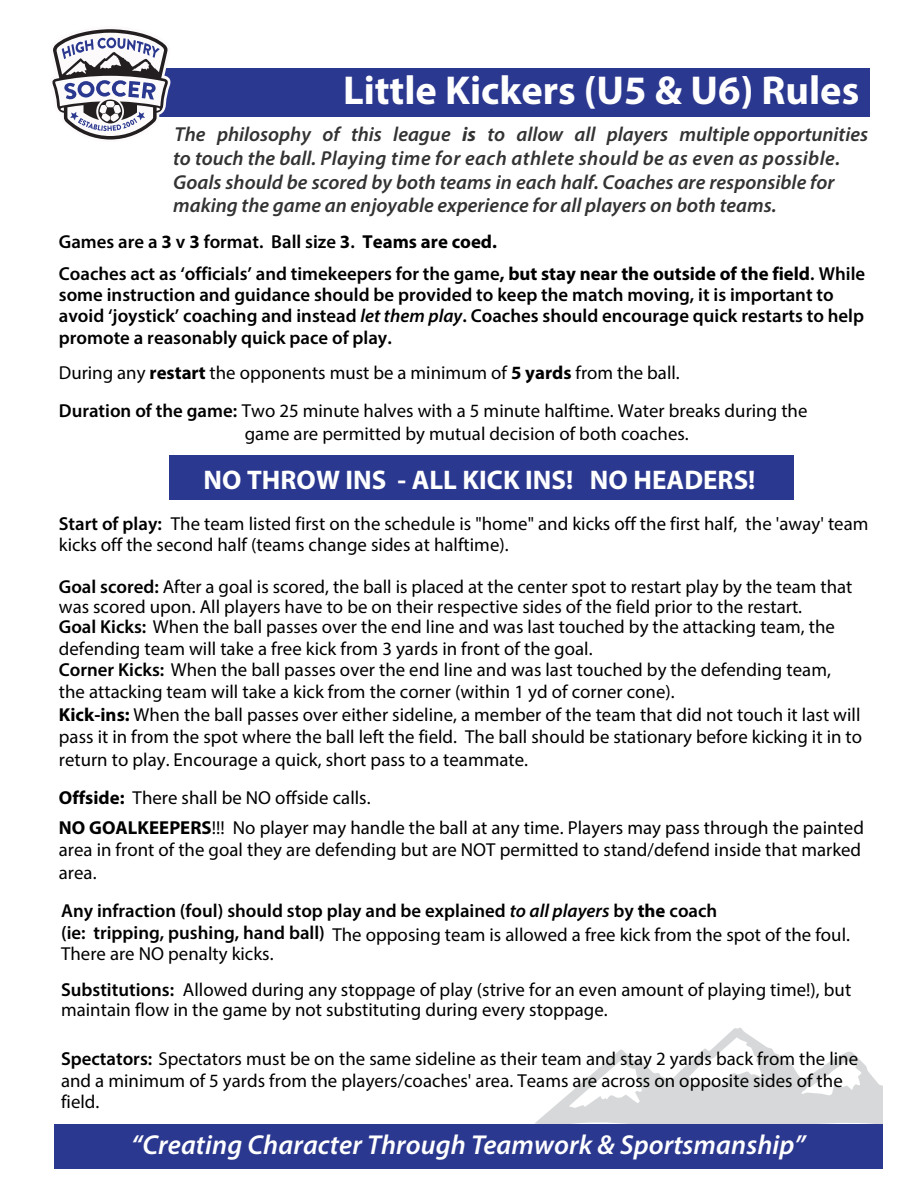
<style>
.page{position:relative;width:918px;height:1188px;background:#fff}
.page>*{position:absolute;margin:0;border:0;box-sizing:border-box;transform-origin:0 0}
.t1{font:700 40.5px "Myriad Pro";color:#fff}
.t2{font:italic 600 27.45px "Myriad Pro";letter-spacing:.005em;color:#fff}
.t3{font:700 27px "Myriad Pro";color:#fff}
.t4{font:italic 600 20.25px/23.9px "Myriad Pro";color:#333}
.t5{font:18.75px/21.6px "Myriad Pro";color:#000}
.t6{font:600 18.75px/21.5px "Myriad Pro";color:#000}
.s1{font-weight:700}
.s2{font-style:italic}
.s3{font-weight:600}
.s4{font-weight:400}
</style>
<div class="page">
<svg style="left:535px;top:1027px;width:348px;height:97px"></svg>
<div style="left:149px;top:68px;width:721px;height:49px;background:#2b388f"></div>
<svg style="left:52px;top:29px;width:119px;height:111px"></svg>
<div style="left:55px;top:1124px;width:828px;height:45px;background:#2b388f"></div>
<div style="left:169px;top:455px;width:624px;height:45px;background:#2b388f"></div>
<h1 class="t1" style="left:343px;top:64px;width:518px">Little Kickers (U5 &amp; U6) Rules</h1>
<p class="t4" style="left:173px;top:122px;width:697px">The philosophy of this league <span class="s1">is</span> to allow all players multiple opportunities to touch the ball. Playing time for each athlete should be as even as possible.<br>Goals should be scored by both teams in each half. Coaches are responsible for making the game an enjoyable experience for all players on both teams.</p>
<p class="t6" style="left:59px;top:226px;width:808px;line-height:31.3px">Games are a <span class="s1">3</span> v <span class="s1">3</span> format. Ball size <span class="s1">3</span>. <span class="s1">Teams are coed.<br></span>Coaches act as ‘officials’ and timekeepers for the game<span class="s1">, but stay near the outside of the field</span>. While</p>
<p class="t6" style="left:59px;top:283px;width:807px">some instruction and guidance should be provided to keep the match moving, it is important to avoid ‘joystick’ coaching and instead <span class="s2">let them play</span>. Coaches should encourage quick restarts to help promote a reasonably quick pace of play.</p>
<p class="t5" style="left:59px;top:354px;width:750px;line-height:37.8px">During any <span class="s1">restart</span> the opponents must be a minimum of <span class="s1">5 yards</span> from the ball.<br><span class="s3">Duration of the game:</span> Two 25 minute halves with a 5 minute halftime. Water breaks during the</p>
<p class="t5" style="left:245px;top:422px;width:446px">game are permitted by mutual decision of both coaches.</p>
<h3 class="t3" style="left:204px;top:462px;width:554px">NO THROW INS - ALL KICK INS! NO HEADERS!</h3>
<p class="t5" style="left:59px;top:513px;width:811px;line-height:20.9px"><span class="s3">Start of play:</span> The team listed first on the schedule is "home" and kicks off the first half, the 'away' team kicks off the second half (teams change sides at halftime).</p>
<p class="t5" style="left:59px;top:576px;width:805px"><span class="s3">Goal scored:</span> After a goal is scored, the ball is placed at the center spot to restart play by the team that was scored upon. All players have to be on their respective sides of the field prior to the restart.<br><span class="s3">Goal Kicks:</span> When the ball passes over the end line and was last touched by the attacking team, the defending team will take a free kick from 3 yards in front of the goal.<br><span class="s3">Corner Kicks:</span> When the ball passes over the end line and was last touched by the defending team,<br>the attacking team will take a kick from the corner (within 1 yd of corner cone).<br><span class="s1">Kick-ins:</span> When the ball passes over either sideline, a member of the team that did not touch it last will pass it in from the spot where the ball left the field. The ball should be stationary before kicking it in to return to play. Encourage a quick, short pass to a teammate.</p>
<p class="t5" style="left:59px;top:782px;width:807px;line-height:30px"><span class="s1">Offside:</span> There shall be NO offside calls.<br><span class="s1">NO GOALKEEPERS</span>!!! No player may handle the ball at any time. Players may pass through the painted</p>
<p class="t5" style="left:59px;top:839px;width:804px;line-height:22.5px">area in front of the goal they are defending but are NOT permitted to stand/defend inside that marked area.</p>
<p class="t6" style="left:61px;top:899px;width:790px;line-height:23.1px">Any infraction (foul) should stop play and be explained <span class="s2">to all players</span> by <span class="s1">the</span> coach<br>(ie: tripping, pushing, hand ball) <span class="s4">The opposing team is allowed a free kick from the spot of the foul.</span></p>
<p class="t5" style="left:61px;top:936px;width:792px;line-height:35.2px">There are NO penalty kicks.<br><span class="s3">Substitutions:</span> Allowed during any stoppage of play (strive for an even amount of playing time!), but</p>
<p class="t5" style="left:61px;top:998px;width:548px">maintain flow in the game by not substituting during every stoppage.</p>
<p class="t5" style="left:61px;top:1048px;width:799px"><span class="s3">Spectators:</span> Spectators must be on the same sideline as their team and stay 2 yards back from the line and a minimum of 5 yards from the players/coaches' area. Teams are across on opposite sides of the field.</p>
<h2 class="t2" style="left:196px;top:1128px;width:675px">“Creating Character Through Teamwork &amp; Sport manship”</h2>
<h2 class="t2" style="left:131px;top:1128px;width:676px">“Creating Character Through Teamwork &amp; Sportsmanship”</h2>
</div>
